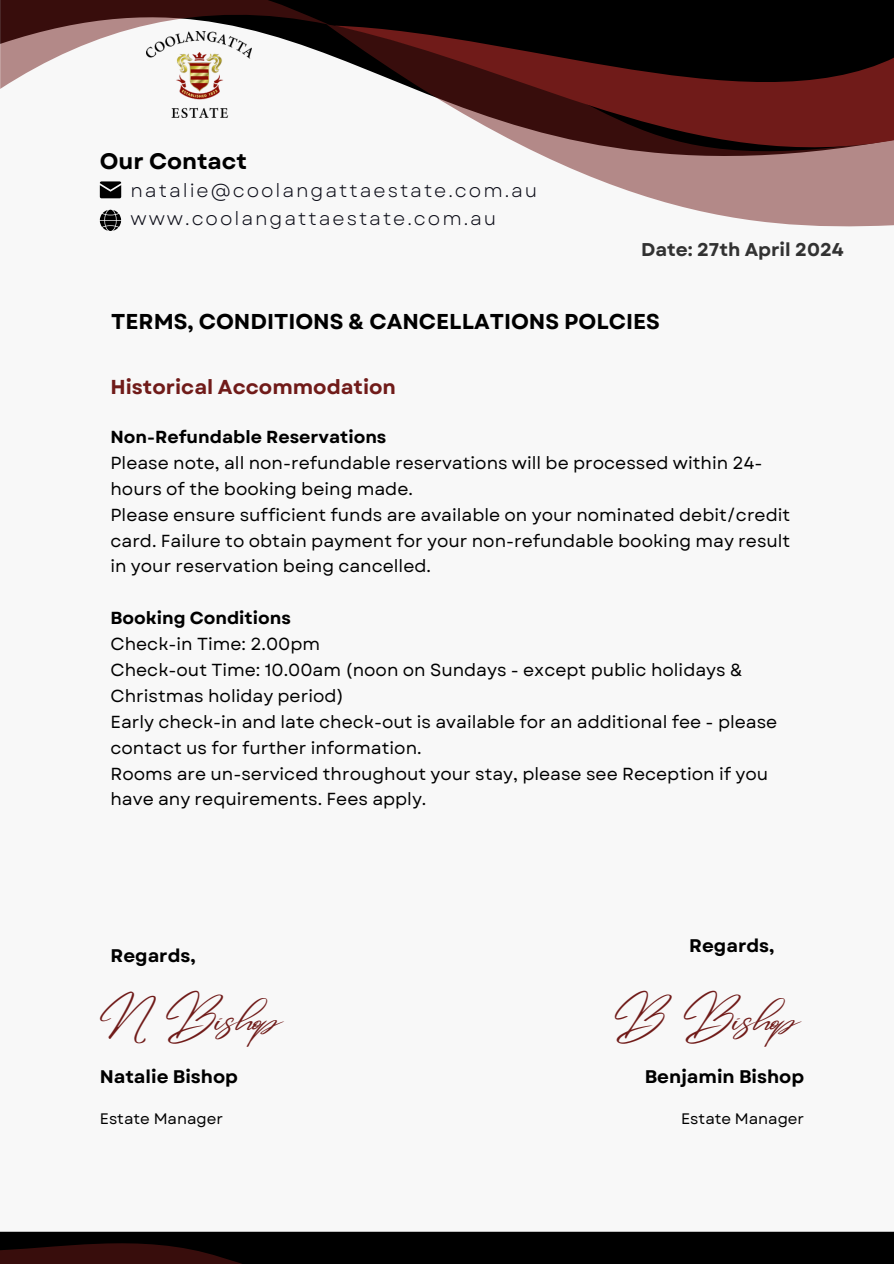
<style>
.page{position:relative;width:894px;height:1264px;background:#fff}
.page>*{position:absolute;margin:0;border:0;box-sizing:border-box;transform-origin:0 0}
.t1{font:39.6px "Andasia";color:#701b19}
.t2{font:700 22.5px "Garet";color:#000}
.t3{font:700 21.45px "Garet";color:#000}
.t4{font:700 20.1px "Garet";color:#701b19}
.t5{font:18.9px/28.2px "Garet";letter-spacing:.105em;color:#0d0e19}
.t6{font:700 18.45px "Garet";color:#323232}
.t7{font:700 18.3px "Garet";color:#000}
.t8{font:17.4px/25.8px "Garet";color:#000}
.t9{font:15.15px "Garet";color:#000}
.s1{font-weight:700}
</style>
<div class="page">
<div style="left:0;top:0;width:893px;height:1263px;background:#f8f8f8"></div>
<svg style="left:99px;top:0;width:794px;height:222px"></svg>
<svg style="left:326px;top:24px;width:567px;height:203px"></svg>
<svg style="left:334px;top:26px;width:559px;height:159px"></svg>
<svg style="left:0;top:0;width:329px;height:89px"></svg>
<svg style="left:100px;top:181px;width:21px;height:17px"></svg>
<svg style="left:100px;top:210px;width:21px;height:21px"></svg>
<div style="left:315px;top:1231px;width:578px;height:32px;background:#000"></div>
<svg style="left:0;top:1231px;width:315px;height:32px;background:#190a0a"></svg>
<img style="left:147px;top:32px;width:104px;height:85px">
<h3 class="t2" style="left:100px;top:145px;width:148px">Our Contact</h3>
<p class="t5" style="left:130px;top:176px;width:408px">natalie@coolangattaestate.com.au www.coolangattaestate.com.au</p>
<h4 class="t6" style="left:641px;top:236px;width:204px">Date: 27th April 2024</h4>
<h5 class="t3" style="left:111px;top:306px;width:550px">TERMS, CONDITIONS &amp; CANCELLATIONS POLCIES</h5>
<h4 class="t4" style="left:110px;top:372px;width:287px">Historical Accommodation</h4>
<p class="t8" style="left:110px;top:424px;width:681px"><span class="s1">Non-Refundable Reservations<br></span>Please note, all non-refundable reservations will be processed within 24- hours of the booking being made.<br>Please ensure sufficient funds are available on your nominated debit/credit card. Failure to obtain payment for your non-refundable booking may result in your reservation being cancelled.</p>
<p class="t8" style="left:110px;top:605px;width:668px"><span class="s1">Booking Conditions<br></span>Check-in Time: 2.00pm<br>Check-out Time: 10.00am (noon on Sundays - except public holidays &amp; Christmas holiday period)<br>Early check-in and late check-out is available for an additional fee - please contact us for further information.<br>Rooms are un-serviced throughout your stay, please see Reception if you have any requirements. Fees apply.</p>
<p class="t7" style="left:110px;top:942px;width:87px">Regards,</p>
<h4 class="t1" style="left:100px;top:988px;width:185px">N Bishop</h4>
<h6 class="t7" style="left:100px;top:1063px;width:140px">Natalie Bishop</h6>
<h6 class="t9" style="left:100px;top:1107px;width:125px">Estate Manager</h6>
<h1 class="t7" style="left:689px;top:932px;width:87px">Regards,</h1>
<h4 class="t1" style="left:612px;top:988px;width:190px">B Bishop</h4>
<h4 class="t7" style="left:644px;top:1063px;width:161px">Benjamin Bishop</h4>
<p class="t9" style="left:681px;top:1107px;width:125px">Estate Manager</p>
</div>
